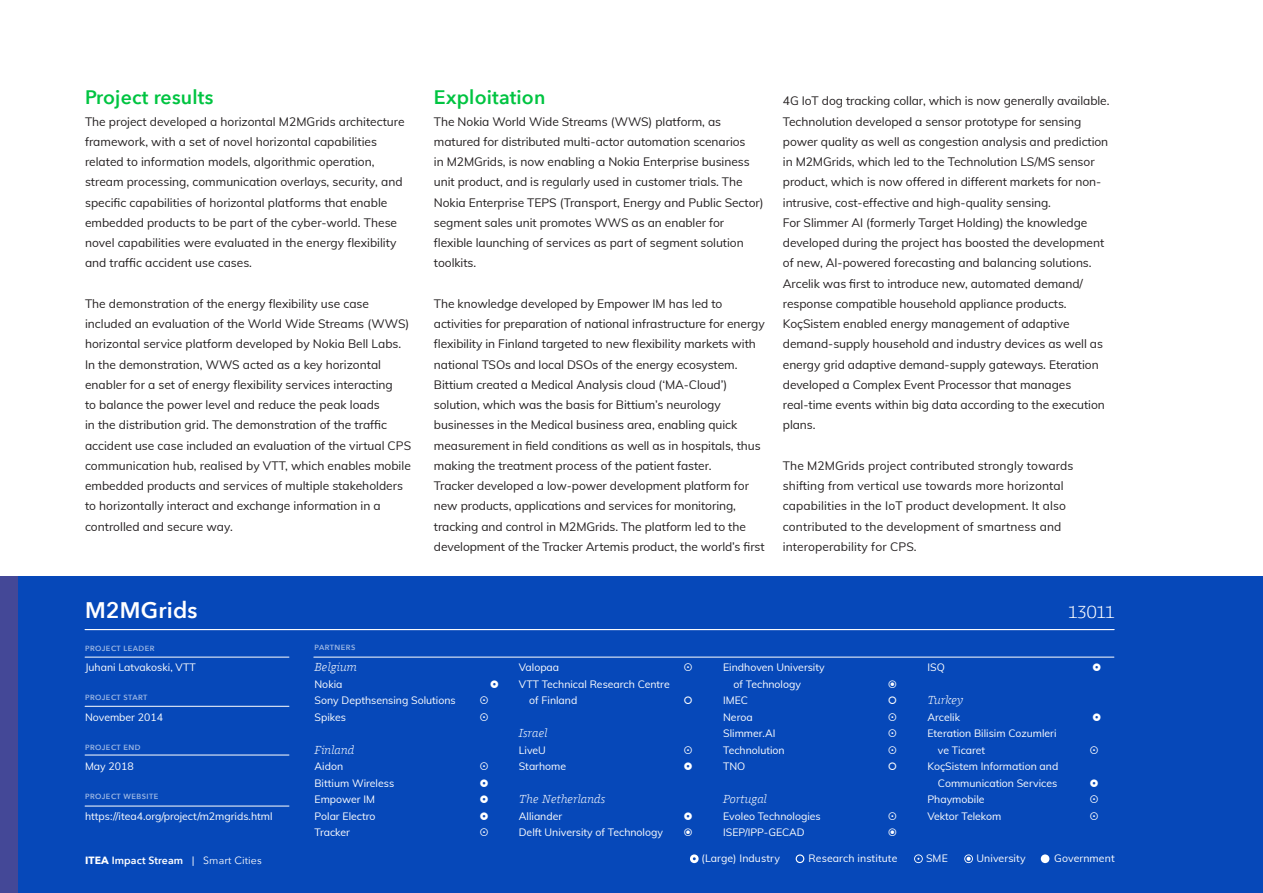
<style>
.page{position:relative;width:1263px;height:893px;background:#fff}
.page>*{position:absolute;margin:0;border:0;box-sizing:border-box;transform-origin:0 0}
.project__project_nam{font:600 22.5px "Avenir Next";letter-spacing:.01em;color:#fff}
.heading-B{font:600 19.5px "Avenir Next";letter-spacing:.01em;color:#00c441}
.project__project_num{font:300 18px "Harrison Serif Pro";letter-spacing:.01em;color:#fff}
.body{font:12px/20.2px "Muli";letter-spacing:-.005em;color:#231f20}
.project__heading-B{font:italic 300 12px "Harrison Serif Pro";letter-spacing:.02em;color:#fff}
.project__body__icons{font:10.5px/16.5px "Muli";color:#fff}
.project__body{font:10.5px "Muli";color:#fff}
.body-2{font:600 10.5px "Avenir Next";letter-spacing:.01em;color:#fff}
.project__heading-A{font:10.5px "Muli";color:#fff}
.project__heading-B-2{font:10.5px "Muli";color:#fff}
.project__heading-A-2{font:600 7.5px "Avenir Next";letter-spacing:.06em;color:#9bb6e3}
.s1{font-weight:700}
.s2{font-family:"Muli";font-weight:400}
.s3{font-weight:400}
</style>
<div class="page">
<div style="left:0;top:576px;width:1263px;height:317px;background:#0648b9"></div>
<div style="left:0;top:576px;width:17px;height:317px;background:#444897"></div>
<hr style="left:85px;top:629px;width:1029px;height:1px;background:#fff">
<svg style="left:964px;top:854px;width:9px;height:9px"></svg>
<svg style="left:914px;top:854px;width:9px;height:9px"></svg>
<svg style="left:796px;top:854px;width:8px;height:9px"></svg>
<svg style="left:1041px;top:854px;width:8px;height:9px"></svg>
<svg style="left:690px;top:854px;width:9px;height:9px"></svg>
<hr style="left:314px;top:657px;width:800px;height:1px;background:#fff">
<hr style="left:85px;top:657px;width:204px;height:1px;background:#fff">
<hr style="left:85px;top:706px;width:204px;height:1px;background:#fff">
<hr style="left:85px;top:755px;width:204px;height:1px;background:#fff">
<hr style="left:85px;top:806px;width:204px;height:1px;background:#fff">
<p class="heading-B" style="left:85px;top:80px;width:130px">Project results</p>
<p class="body" style="left:85px;top:111px;width:321px">The project developed a horizontal M2MGrids architecture framework, with a set of novel horizontal capabilities related to information models, algorithmic operation, stream processing, communication overlays, security, and specific capabilities of horizontal platforms that enable embedded products to be part of the cyber-world. These novel capabilities were evaluated in the energy flexibility and traffic accident use cases.</p>
<p class="body" style="left:85px;top:293px;width:328px">The demonstration of the energy flexibility use case included an evaluation of the World Wide Streams (WWS) horizontal service platform developed by Nokia Bell Labs.<br>In the demonstration, WWS acted as a key horizontal enabler for a set of energy flexibility services interacting<br>to balance the power level and reduce the peak loads<br>in the distribution grid. The demonstration of the traffic accident use case included an evaluation of the virtual CPS communication hub, realised by VTT, which enables mobile embedded products and services of multiple stakeholders to horizontally interact and exchange information in a controlled and secure way.</p>
<p class="heading-B" style="left:434px;top:80px;width:113px">Exploitation</p>
<p class="body" style="left:434px;top:111px;width:331px">The Nokia World Wide Streams (WWS) platform, as matured for distributed multi-actor automation scenarios<br>in M2MGrids, is now enabling a Nokia Enterprise business unit product, and is regularly used in customer trials. The Nokia Enterprise TEPS (Transport, Energy and Public Sector) segment sales unit promotes WWS as an enabler for flexible launching of services as part of segment solution toolkits.</p>
<p class="body" style="left:434px;top:293px;width:332px">The knowledge developed by Empower IM has led to activities for preparation of national infrastructure for energy flexibility in Finland targeted to new flexibility markets with national TSOs and local DSOs of the energy ecosystem.</p>
<p class="body" style="left:434px;top:374px;width:328px">Bittium created a Medical Analysis cloud (‘MA-Cloud’) solution, which was the basis for Bittium’s neurology businesses in the Medical business area, enabling quick measurement in field conditions as well as in hospitals, thus making the treatment process of the patient faster.</p>
<p class="body" style="left:434px;top:475px;width:332px">Tracker developed a low-power development platform for new products, applications and services for monitoring, tracking and control in M2MGrids. The platform led to the development of the Tracker Artemis product, the world’s first</p>
<p class="body" style="left:783px;top:90px;width:328px">4G IoT dog tracking collar, which is now generally available.</p>
<p class="body" style="left:783px;top:111px;width:327px">Technolution developed a sensor prototype for sensing power quality as well as congestion analysis and prediction in M2MGrids, which led to the Technolution LS/MS sensor product, which is now offered in different markets for non&shy;intrusive, cost-effective and high-quality sensing.</p>
<p class="body" style="left:783px;top:212px;width:323px">For Slimmer AI (formerly Target Holding) the knowledge developed during the project has boosted the development of new, AI-powered forecasting and balancing solutions.</p>
<p class="body" style="left:783px;top:273px;width:323px">Arcelik was first to introduce new, automated demand/ response compatible household appliance products.<br>KoçSistem enabled energy management of adaptive demand-supply household and industry devices as well as energy grid adaptive demand-supply gateways. Eteration developed a Complex Event Processor that manages real-time events within big data according to the execution plans.</p>
<p class="body" style="left:783px;top:455px;width:292px">The M2MGrids project contributed strongly towards shifting from vertical use towards more horizontal capabilities in the IoT product development. It also contributed to the development of smartness and interoperability for CPS.</p>
<p class="project__project_nam" style="left:85px;top:591px;width:114px">M2MGrids</p>
<p class="project__project_num" style="left:1069px;top:599px;width:47px">13011</p>
<p class="project__heading-A-2" style="left:85px;top:641px;width:71px">PROJECT LEADER</p>
<p class="project__heading-A" style="left:85px;top:660px;width:112px">Juhani Latvakoski, VTT</p>
<p class="project__heading-A-2" style="left:85px;top:691px;width:64px">PROJECT START</p>
<p class="project__body" style="left:85px;top:709px;width:79px">November 2014</p>
<p class="project__heading-A-2" style="left:85px;top:741px;width:57px">PROJECT END</p>
<p class="project__body" style="left:85px;top:759px;width:50px">May 2018</p>
<p class="project__heading-A-2" style="left:85px;top:790px;width:75px">PROJECT WEBSITE</p>
<p class="project__body" style="left:85px;top:809px;width:189px">https://itea4.org/project/m2mgrids.html</p>
<p class="project__heading-A-2" style="left:314px;top:641px;width:42px">PARTNERS</p>
<p class="project__heading-B" style="left:314px;top:658px;width:44px">Belgium</p>
<p class="project__heading-B-2" style="left:314px;top:676px;width:30px">Nokia</p>
<p class="project__body__icons" style="left:314px;top:691px;width:143px">Sony Depthsensing Solutions</p>
<p class="project__body__icons" style="left:314px;top:708px;width:33px">Spikes</p>
<p class="project__heading-B" style="left:314px;top:741px;width:41px">Finland</p>
<p class="project__body__icons" style="left:314px;top:757px;width:30px">Aidon</p>
<p class="project__body__icons" style="left:314px;top:774px;width:81px">Bittium Wireless</p>
<p class="project__body__icons" style="left:314px;top:790px;width:62px">Empower IM</p>
<p class="project__body__icons" style="left:314px;top:807px;width:62px">Polar Electro</p>
<p class="project__body__icons" style="left:314px;top:823px;width:37px">Tracker</p>
<p class="project__body__icons" style="left:519px;top:658px;width:42px">Valopaa</p>
<p class="project__body__icons" style="left:529px;top:675px;width:142px;text-indent:-10px">VTT Technical Research Centre of Finland</p>
<p class="project__heading-B" style="left:519px;top:724px;width:30px">Israel</p>
<p class="project__body__icons" style="left:519px;top:741px;width:29px">LiveU</p>
<p class="project__body__icons" style="left:519px;top:757px;width:49px">Starhome</p>
<p class="project__heading-B" style="left:519px;top:790px;width:88px">The Netherlands</p>
<p class="project__body__icons" style="left:519px;top:807px;width:45px">Alliander</p>
<p class="project__body__icons" style="left:519px;top:823px;width:146px">Delft University of Technology</p>
<p class="project__body__icons" style="left:734px;top:658px;width:93px;text-indent:-10px">Eindhoven University of Technology</p>
<p class="project__body__icons" style="left:723px;top:691px;width:26px">IMEC</p>
<p class="project__body__icons" style="left:723px;top:708px;width:31px">Neroa</p>
<p class="project__body__icons" style="left:723px;top:724px;width:54px">Slimmer.AI</p>
<p class="project__body__icons" style="left:723px;top:741px;width:63px">Technolution</p>
<p class="project__body__icons" style="left:723px;top:757px;width:24px">TNO</p>
<p class="project__heading-B" style="left:723px;top:790px;width:45px">Portugal</p>
<p class="project__body__icons" style="left:723px;top:807px;width:99px">Evoleo Technologies</p>
<p class="project__body__icons" style="left:723px;top:823px;width:83px">ISEP/IPP-GECAD</p>
<p class="project__body__icons" style="left:927px;top:658px;width:19px">ISQ</p>
<p class="project__heading-B" style="left:927px;top:691px;width:37px">Turkey</p>
<p class="project__body__icons" style="left:927px;top:708px;width:34px">Arcelik</p>
<p class="project__body__icons" style="left:938px;top:724px;width:120px;text-indent:-10px">Eteration Bilisim Cozumleri ve Ticaret</p>
<p class="project__body__icons" style="left:927px;top:757px;width:132px;text-align:right">KoçSistem Information and<br>Communication Services</p>
<p class="project__body__icons" style="left:927px;top:790px;width:59px">Phaymobile</p>
<p class="project__body__icons" style="left:927px;top:807px;width:76px">Vektor Telekom</p>
<p class="body-2" style="left:85px;top:851px;width:178px"><span class="s1">ITEA</span> Impact Stream <span class="s2">|</span> <span class="s3">Smart Cities</span></p>
<p class="project__body__icons" style="left:702px;top:850px;width:80px">(Large) Industry</p>
<p class="project__body__icons" style="left:808px;top:850px;width:90px">Research institute</p>
<p class="project__body__icons" style="left:926px;top:850px;width:23px">SME</p>
<p class="project__body__icons" style="left:976px;top:850px;width:51px">University</p>
<p class="project__body__icons" style="left:1054px;top:850px;width:62px">Government</p>
</div>
